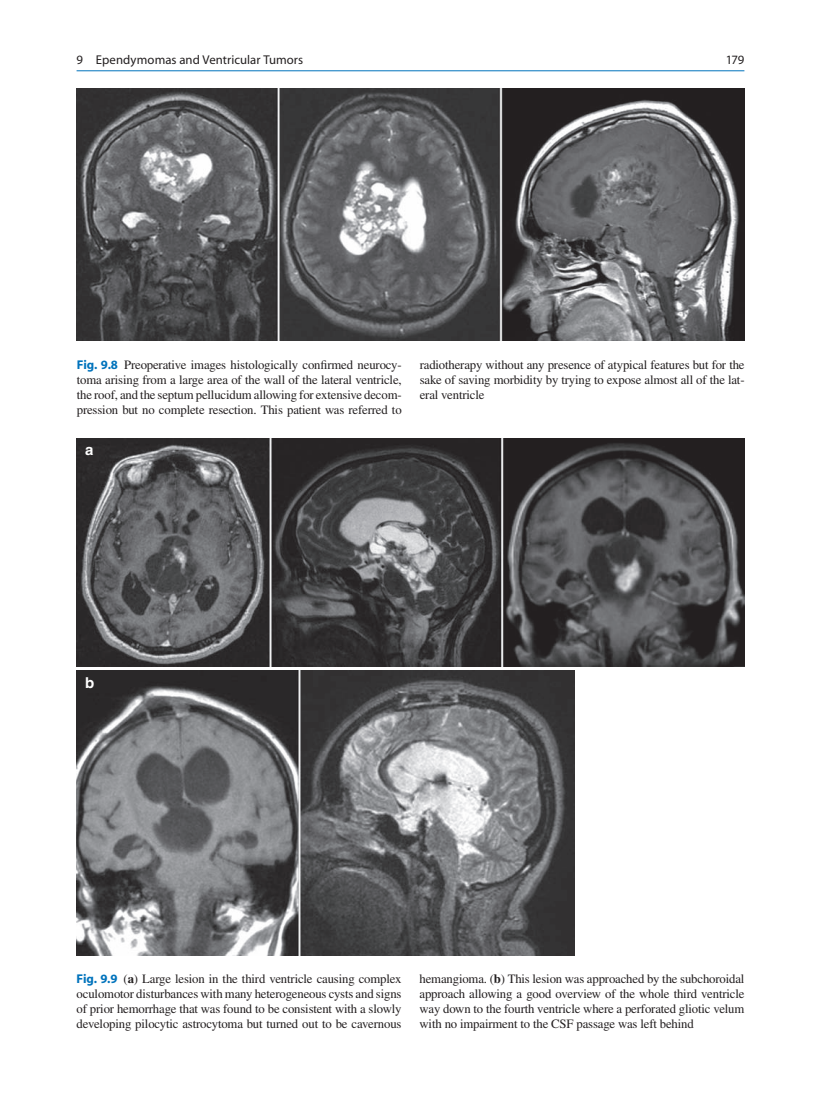
<style>
.page{position:relative;width:821px;height:1106px;background:#fff}
.page>*{position:absolute;margin:0;border:0;box-sizing:border-box;transform-origin:0 0}
.t1{font:700 15px "Helvetica";color:#fff}
.t2{font:12.75px/15px "Times";letter-spacing:-.01em;color:#231f20;text-align:justify}
.t3{font:12.75px "Myriad";letter-spacing:.005em;color:#231f20}
.s1{font-family:"Myriad";font-weight:700;color:#0073bc}
.s2{font-weight:700}
</style>
<div class="page">
<hr style="left:77px;top:70px;width:667px;height:1px;background:#0073bc">
<img style="left:77px;top:438px;width:667px;height:228px">
<img style="left:77px;top:670px;width:497px;height:285px">
<img style="left:77px;top:89px;width:667px;height:252px">
<p class="t3" style="left:77px;top:55px;width:228px">9 Ependymomas and Ventricular Tumors</p>
<p class="t3" style="left:726px;top:55px;width:20px">179</p>
<p class="t2" style="left:77px;top:358px;width:326px"><span class="s1">Fig. 9.8</span> Preoperative images histologically confirmed neurocy&shy;toma arising from a large area of the wall of the lateral ventricle, the roof, and the septum pellucidum allowing for extensive decom&shy;pression but no complete resection. This patient was referred to</p>
<p class="t2" style="left:420px;top:358px;width:326px">radiotherapy without any presence of atypical features but for the sake of saving morbidity by trying to expose almost all of the lat&shy;eral ventricle</p>
<p class="t1" style="left:85px;top:444px;width:10px">a</p>
<p class="t1" style="left:85px;top:676px;width:11px">b</p>
<p class="t2" style="left:77px;top:972px;width:326px"><span class="s1">Fig. 9.9</span> (<span class="s2">a</span>) Large lesion in the third ventricle causing complex oculomotor disturbances with many heterogeneous cysts and signs of prior hemorrhage that was found to be consistent with a slowly developing pilocytic astrocytoma but turned out to be cavernous</p>
<p class="t2" style="left:419px;top:972px;width:326px">hemangioma. (<span class="s2">b</span>) This lesion was approached by the subchoroidal approach allowing a good overview of the whole third ventricle way down to the fourth ventricle where a perforated gliotic velum with no impairment to the CSF passage was left behind</p>
</div>
